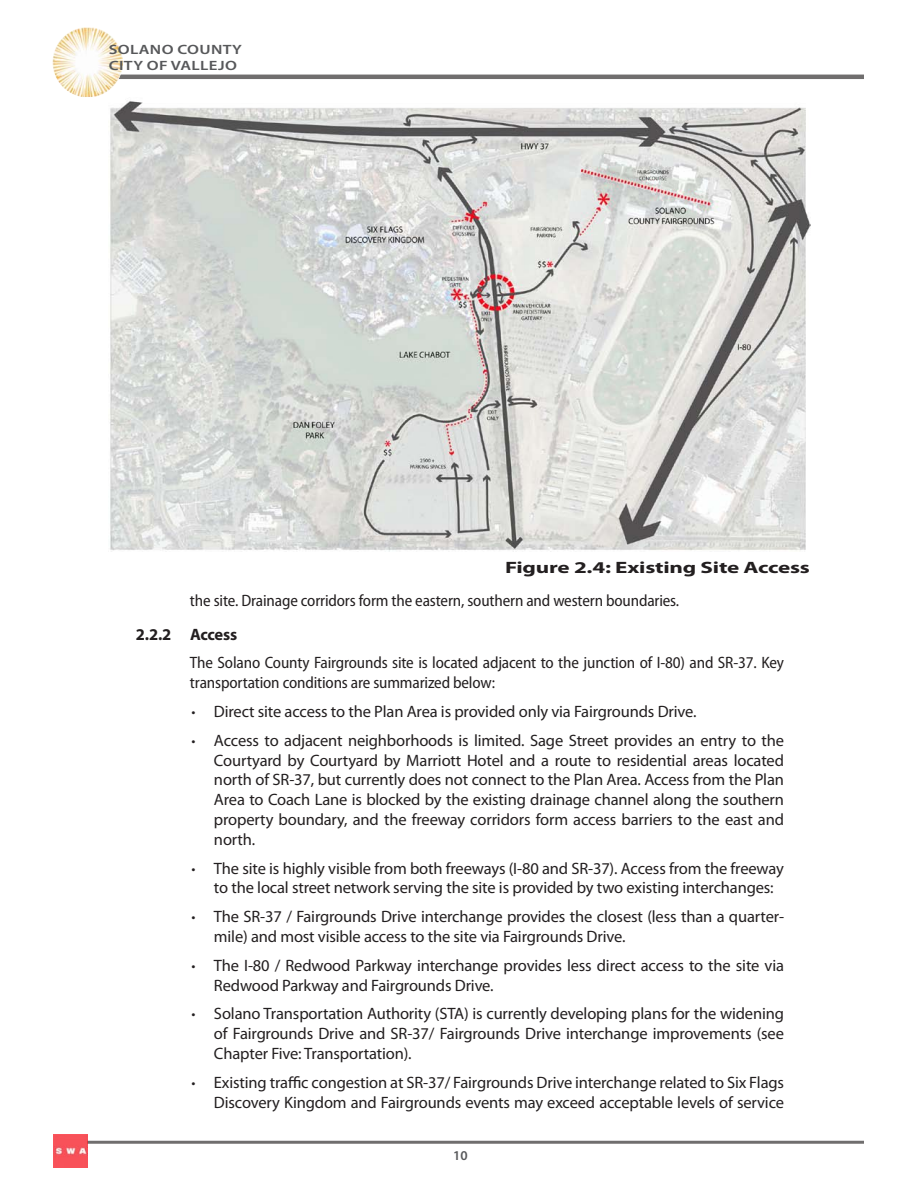
<style>
.page{position:relative;width:918px;height:1188px;background:#fff}
.page>*{position:absolute;margin:0;border:0;box-sizing:border-box;transform-origin:0 0}
.t1{font:16.5px/19.8px "Myriad Pro";letter-spacing:-.01em;color:#231f20}
.Body_Text_Indent{font:semi-condensed 16.5px/19.8px "Myriad Pro";letter-spacing:-.01em;color:#231f20}
.Figures{font:700 16.5px "Myriad Pro";letter-spacing:-.01em;color:#231f20;scale:1.4 1}
.Heading_3{font:700 16.5px "Myriad Pro";letter-spacing:-.02em;color:#231f20}
.t2{font:600 13.5px/16.2px "Myriad Pro";letter-spacing:.02em;color:#57585a;scale:1.25 1}
.t3{font:600 13.5px "Myriad Pro";letter-spacing:.02em;color:#57585a}
.s1{font-weight:300;font-stretch:semi-condensed}
</style>
<div class="page">
<hr style="left:65px;top:75px;width:799px;height:4px;background:#706e6e">
<hr style="left:87px;top:1141px;width:777px;height:3px;background:#231f20">
<img style="left:52px;top:27px;width:71px;height:70px">
<img style="left:54px;top:1134px;width:33px;height:33px">
<img style="left:110px;top:101px;width:700px;height:450px">
<p class="t2" style="left:109px;top:41px;width:108px">SOLANO COUNTY<br>CITY OF VALLEJO</p>
<p class="Figures" style="left:505px;top:556px;width:219px">Figure 2.4: Existing Site Access</p>
<p class="Body_Text_Indent" style="left:190px;top:591px;width:491px">the site. Drainage corridors form the eastern, southern and western boundaries.</p>
<p class="Heading_3" style="left:136px;top:623px;width:103px">2.2.2 Access</p>
<p class="Body_Text_Indent" style="left:190px;top:653px;width:596px">The Solano County Fairgrounds site is located adjacent to the junction of I-80) and SR-37. Key transportation conditions are summarized below:</p>
<p class="t1" style="left:191px;top:701px;width:507px"><span class="s1">•</span> Direct site access to the Plan Area is provided only via Fairgrounds Drive.</p>
<p class="t1" style="left:214px;top:730px;width:572px;text-align:justify;text-indent:-22px"><span class="s1">•</span> Access to adjacent neighborhoods is limited. Sage Street provides an entry to the Courtyard by Courtyard by Marriott Hotel and a route to residential areas located north of SR-37, but currently does not connect to the Plan Area. Access from the Plan Area to Coach Lane is blocked by the existing drainage channel along the southern property boundary, and the freeway corridors form access barriers to the east and north.</p>
<p class="t1" style="left:214px;top:858px;width:571px;text-indent:-22px"><span class="s1">•</span> The site is highly visible from both freeways (I-80 and SR-37). Access from the freeway to the local street network serving the site is provided by two existing interchanges:</p>
<p class="t1" style="left:214px;top:907px;width:572px;text-indent:-22px"><span class="s1">•</span> The SR-37 / Fairgrounds Drive interchange provides the closest (less than a quarter&shy;mile) and most visible access to the site via Fairgrounds Drive.</p>
<p class="t1" style="left:214px;top:955px;width:572px;text-indent:-22px"><span class="s1">•</span> The I-80 / Redwood Parkway interchange provides less direct access to the site via<br>Redwood Parkway and Fairgrounds Drive.</p>
<p class="t1" style="left:214px;top:1004px;width:572px;text-align:justify;text-indent:-22px"><span class="s1">•</span> Solano Transportation Authority (STA) is currently developing plans for the widening of Fairgrounds Drive and SR-37/ Fairgrounds Drive interchange improvements (see Chapter Five: Transportation).</p>
<p class="t1" style="left:191px;top:1072px;width:594px;text-align:right"><span class="s1">•</span> Existing traffic congestion at SR-37/ Fairgrounds Drive interchange related to Six Flags<br>Discovery Kingdom and Fairgrounds events may exceed acceptable levels of service</p>
<p class="t3" style="left:453px;top:1147px;width:16px">10</p>
</div>
